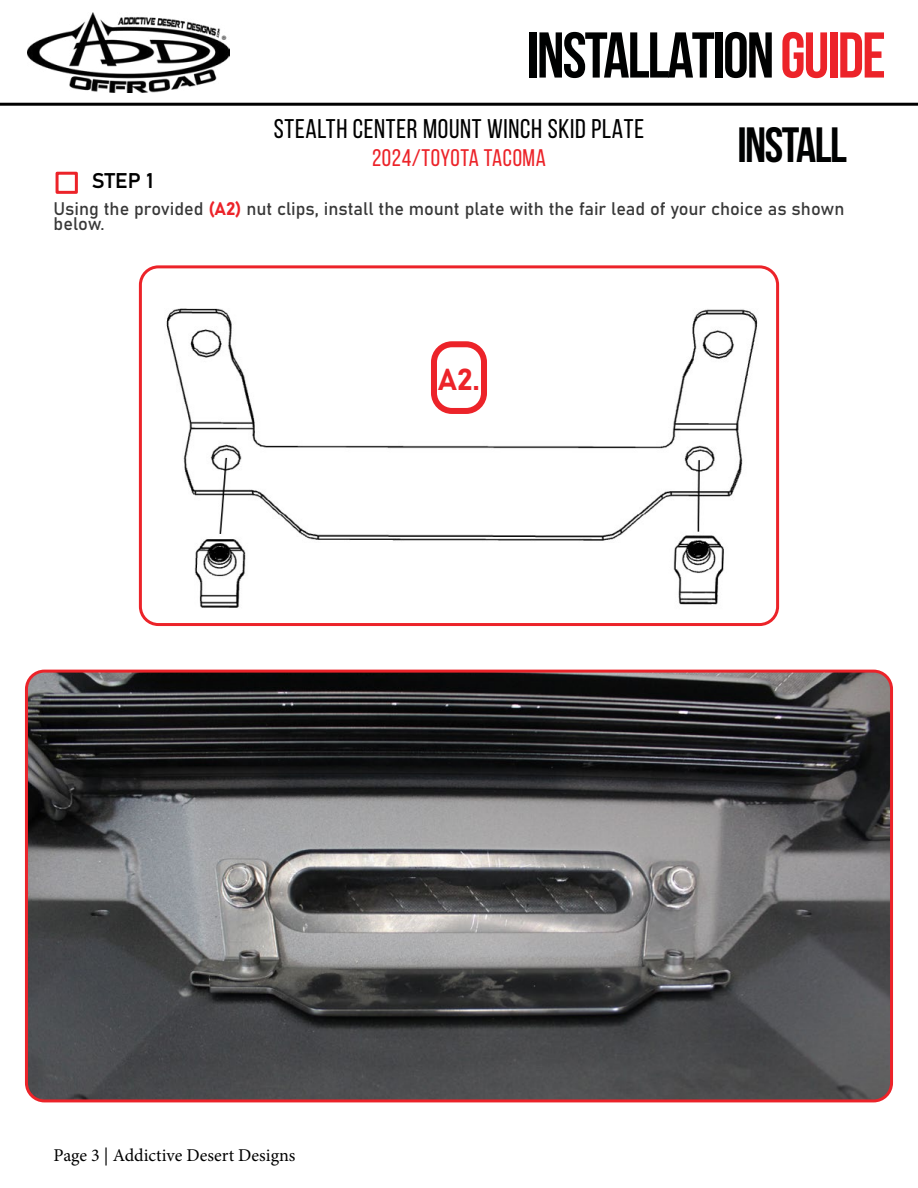
<style>
.page{position:relative;width:918px;height:1188px;background:#fff}
.page>*{position:absolute;margin:0;border:0;box-sizing:border-box;transform-origin:0 0}
.t1{font:700 64.5px "Bebas Neue";letter-spacing:-.03em;color:#000101}
.t2{font:700 49.5px "Bebas Neue";letter-spacing:-.03em;color:#000101}
.t3{font:30px "Bahnschrift";color:#ec2329}
.t4{font:27px "Bebas Neue";letter-spacing:.025em;color:#000}
.t5{font:24px "Bebas Neue";letter-spacing:.025em;color:#ec2329}
.t6{font:21px "Bahnschrift";color:#000}
.t7{font:18px/15px "Bahnschrift";color:#383838}
.t8{font:18px "Minion Pro";color:#000}
.s1{color:#ec2329}
</style>
<div class="page">
<hr style="left:0;top:103px;width:918px;height:3px;background:#000">
<img style="left:27px;top:12px;width:203px;height:80px">
<div style="left:56px;top:172px;width:22px;height:22px;border:3px solid #ec2329"></div>
<img style="left:26px;top:671px;width:866px;height:430px">
<div style="left:25px;top:670px;width:868px;height:432px;border:3px solid #ec2329;border-radius:18px"></div>
<img style="left:143px;top:269px;width:632px;height:353px">
<div style="left:139px;top:265px;width:640px;height:361px;border:3px solid #ec2329;border-radius:18px"></div>
<div style="left:434px;top:344px;width:50px;height:67px;background:#fff;border-radius:18px"></div>
<div style="left:431px;top:341px;width:56px;height:73px;border:6px solid #ec2329;border-radius:18px"></div>
<h1 class="t1" style="left:527px;top:20px;width:361px">INSTALLATION<span class="s1">guide</span></h1>
<h3 class="t4" style="left:274px;top:114px;width:372px">STEALTH CENTER MOUNT WINCH SKID PLATE</h3>
<h3 class="t5" style="left:372px;top:145px;width:175px">2024/TOYOTA TACOMA</h3>
<h2 class="t2" style="left:737px;top:117px;width:111px">INSTALL</h2>
<p class="t6" style="left:92px;top:165px;width:63px">STEP 1</p>
<p class="t7" style="left:54px;top:200px;width:792px">Using the provided <span class="s1">(A2)</span> nut clips, install the mount plate with the fair lead of your choice as shown below.</p>
<h3 class="t3" style="left:438px;top:356px;width:43px">A2.</h3>
<p class="t8" style="left:54px;top:1143px;width:243px">Page 3 | Addictive Desert Designs</p>
</div>
